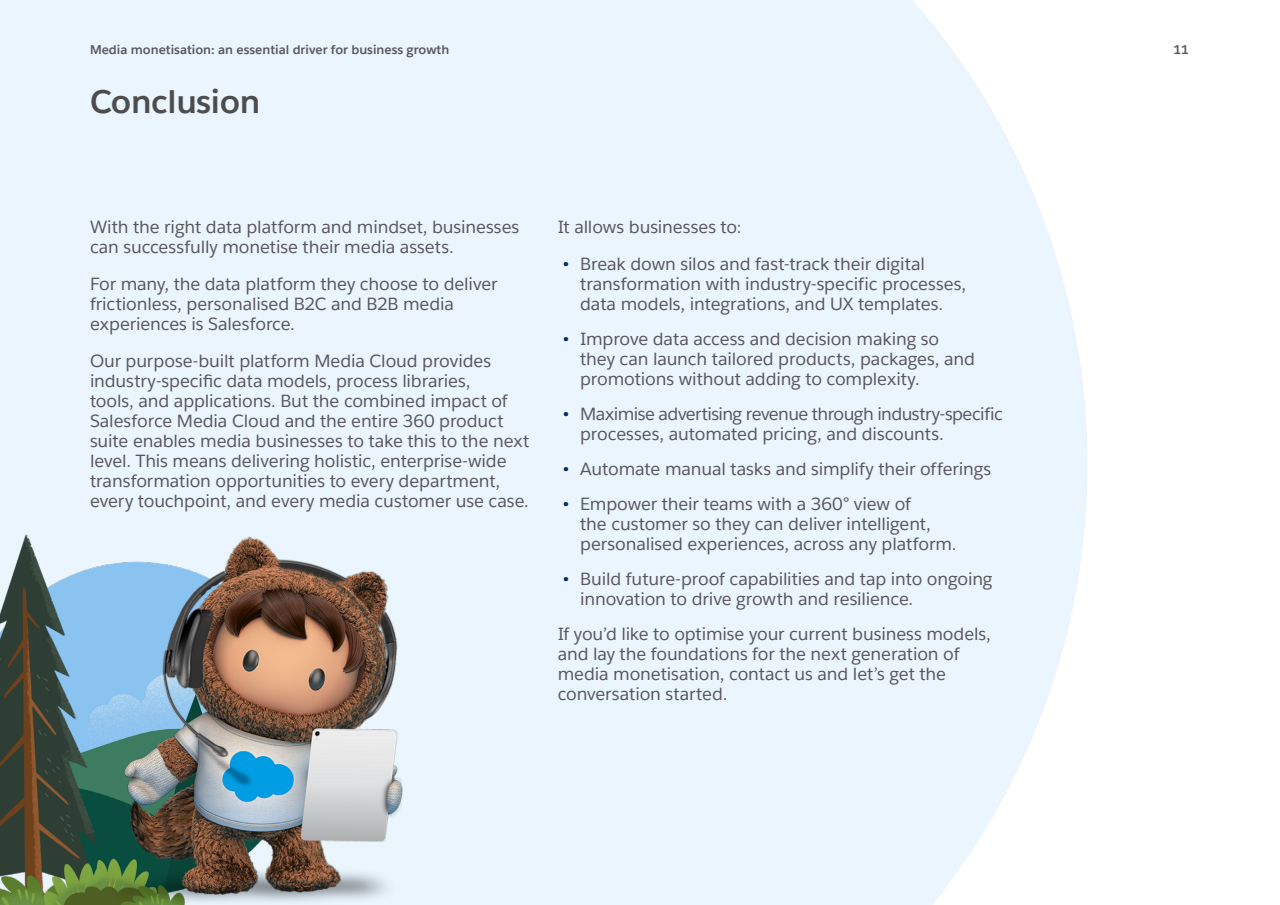
<style>
.page{position:relative;width:1280px;height:905px;background:#fff}
.page>*{position:absolute;margin:0;border:0;box-sizing:border-box;transform-origin:0 0}
.t1{font:700 32.5px "Salesforce Sans";letter-spacing:-.01em;color:#4d4d4d}
.t2{font:17.5px/20px "Salesforce Sans";letter-spacing:-.01em;color:#59575c}
.t3{font:700 12.5px "Salesforce Sans";color:#59575c}
.s1{font-weight:700;color:#032d60}
</style>
<div class="page">
<div style="left:0;top:0;width:1088px;height:905px;background:#eaf5fe"></div>
<img style="left:0;top:429px;width:521px;height:476px">
<p class="t3" style="left:90px;top:42px;width:361px">Media monetisation: an essential driver for business growth</p>
<p class="t3" style="left:1174px;top:42px;width:17px">11</p>
<h1 class="t1" style="left:90px;top:81px;width:172px">Conclusion</h1>
<p class="t2" style="left:90px;top:217px;width:431px">With the right data platform and mindset, businesses can successfully monetise their media assets.</p>
<p class="t2" style="left:90px;top:273px;width:409px">For many, the data platform they choose to deliver frictionless, personalised B2C and B2B media experiences is Salesforce.</p>
<p class="t2" style="left:90px;top:350px;width:441px">Our purpose-built platform Media Cloud provides industry-specific data models, process libraries,<br>tools, and applications. But the combined impact of Salesforce Media Cloud and the entire 360 product suite enables media businesses to take this to the next level. This means delivering holistic, enterprise-wide transformation opportunities to every department, every touchpoint, and every media customer use case.</p>
<p class="t2" style="left:558px;top:217px;width:185px">It allows businesses to:</p>
<p class="t2" style="left:580px;top:253px;width:388px;text-indent:-18px"><span class="s1">•</span> Break down silos and fast-track their digital transformation with industry-specific processes, data models, integrations, and UX templates.</p>
<p class="t2" style="left:580px;top:328px;width:396px;text-indent:-18px"><span class="s1">•</span> Improve data access and decision making so they can launch tailored products, packages, and promotions without adding to complexity.</p>
<p class="t2" style="left:580px;top:403px;width:424px;text-indent:-18px"><span class="s1">•</span> Maximise advertising revenue through industry-specific processes, automated pricing, and discounts.</p>
<p class="t2" style="left:563px;top:458px;width:430px"><span class="s1">•</span> Automate manual tasks and simplify their offerings</p>
<p class="t2" style="left:580px;top:493px;width:378px;text-indent:-18px"><span class="s1">•</span> Empower their teams with a 360° view of<br>the customer so they can deliver intelligent, personalised experiences, across any platform.</p>
<p class="t2" style="left:580px;top:568px;width:414px;text-indent:-18px"><span class="s1">•</span> Build future-proof capabilities and tap into ongoing innovation to drive growth and resilience.</p>
<p class="t2" style="left:558px;top:623px;width:435px">If you’d like to optimise your current business models, and lay the foundations for the next generation of media monetisation, contact us and let’s get the conversation started.</p>
</div>
